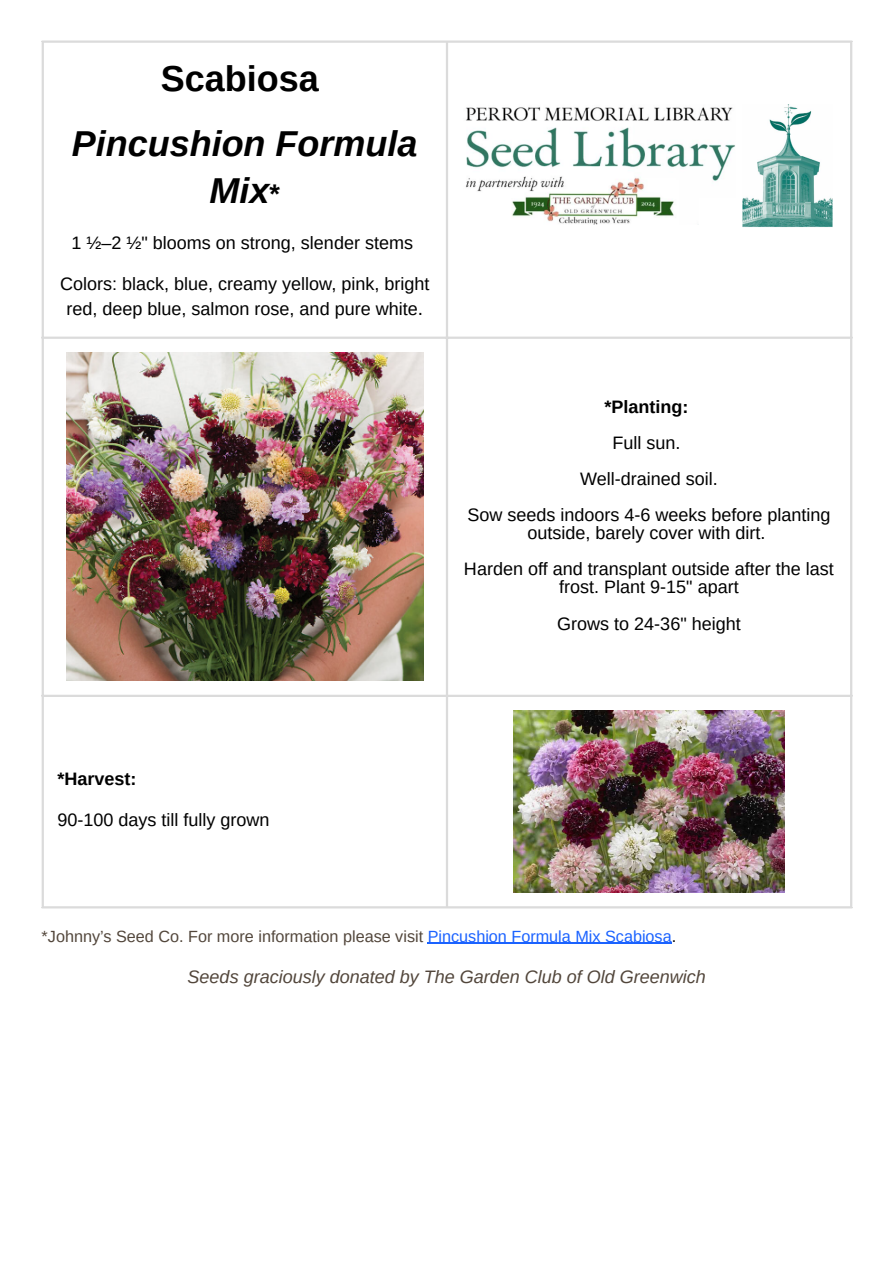
<style>
.page{position:relative;width:894px;height:1263px;background:#fff}
.page>*{position:absolute;margin:0;border:0;box-sizing:border-box;transform-origin:0 0}
.t1{font:italic 700 36px/46.2px "Arimo";color:#000;text-align:center}
.t2{font:700 36px "Arimo";color:#000}
.t3{font:18px/18px "Arimo";color:#000;text-align:center}
.t4{font:italic 18px "Arimo";color:#52463b}
.t5{font:700 18px "Arimo";color:#000}
.t6{font:16.2px "Arimo";color:#52463b}
.s1{font-style:normal;font-size:27px}
.s2{font-size:19.2px}
.s3{color:#1a62ff}
.s4{color:#000}
</style>
<div class="page">
<hr style="left:427px;top:943px;width:244px;height:1px;background:#1a62ff">
<img style="left:466px;top:104px;width:367px;height:123px">
<img style="left:66px;top:352px;width:357px;height:329px">
<img style="left:513px;top:710px;width:271px;height:183px">
<hr style="left:42px;top:43px;width:2px;height:863px;background:#dbdbdb">
<hr style="left:446px;top:43px;width:2px;height:863px;background:#dbdbdb">
<hr style="left:849px;top:43px;width:3px;height:863px;background:#dbdbdb">
<hr style="left:42px;top:40px;width:810px;height:3px;background:#dbdbdb">
<hr style="left:42px;top:337px;width:810px;height:2px;background:#dbdbdb">
<hr style="left:42px;top:695px;width:810px;height:2px;background:#dbdbdb">
<hr style="left:42px;top:906px;width:810px;height:2px;background:#dbdbdb">
<p class="t2" style="left:161px;top:59px;width:159px">Scabiosa</p>
<h1 class="t1" style="left:72px;top:121px;width:347px">Pincushion Formula<br>Mix<span class="s1">*</span></h1>
<p class="t3" style="left:71px;top:233px;width:343px">1 ½–2 ½" blooms on strong, slender stems</p>
<p class="t3" style="left:60px;top:272px;width:371px;line-height:24.8px">Colors: black, blue, creamy yellow, pink, bright red, deep blue, salmon rose, and pure white<span class="s2">.</span></p>
<h1 class="t5" style="left:604px;top:397px;width:85px">*Planting:</h1>
<p class="t3" style="left:612px;top:434px;width:69px">Full sun.</p>
<p class="t3" style="left:580px;top:470px;width:139px">Well-drained soil.</p>
<p class="t3" style="left:467px;top:506px;width:365px">Sow seeds indoors 4-6 weeks before planting outside, barely cover with dirt.</p>
<p class="t3" style="left:464px;top:560px;width:371px">Harden off and transplant outside after the last frost. Plant 9-15" apart</p>
<p class="t3" style="left:557px;top:615px;width:185px">Grows to 24-36" height</p>
<h1 class="t5" style="left:57px;top:768px;width:81px">*Harvest:</h1>
<p class="t3" style="left:57px;top:811px;width:213px">90-100 days till fully grown</p>
<p class="t6" style="left:42px;top:927px;width:636px">*Johnny’s Seed Co. For more information please visit <span class="s3">Pincushion Formula Mix Scabiosa</span><span class="s4">.</span></p>
<h1 class="t4" style="left:187px;top:967px;width:519px">Seeds graciously donated by The Garden Club of Old Greenwich</h1>
</div>
